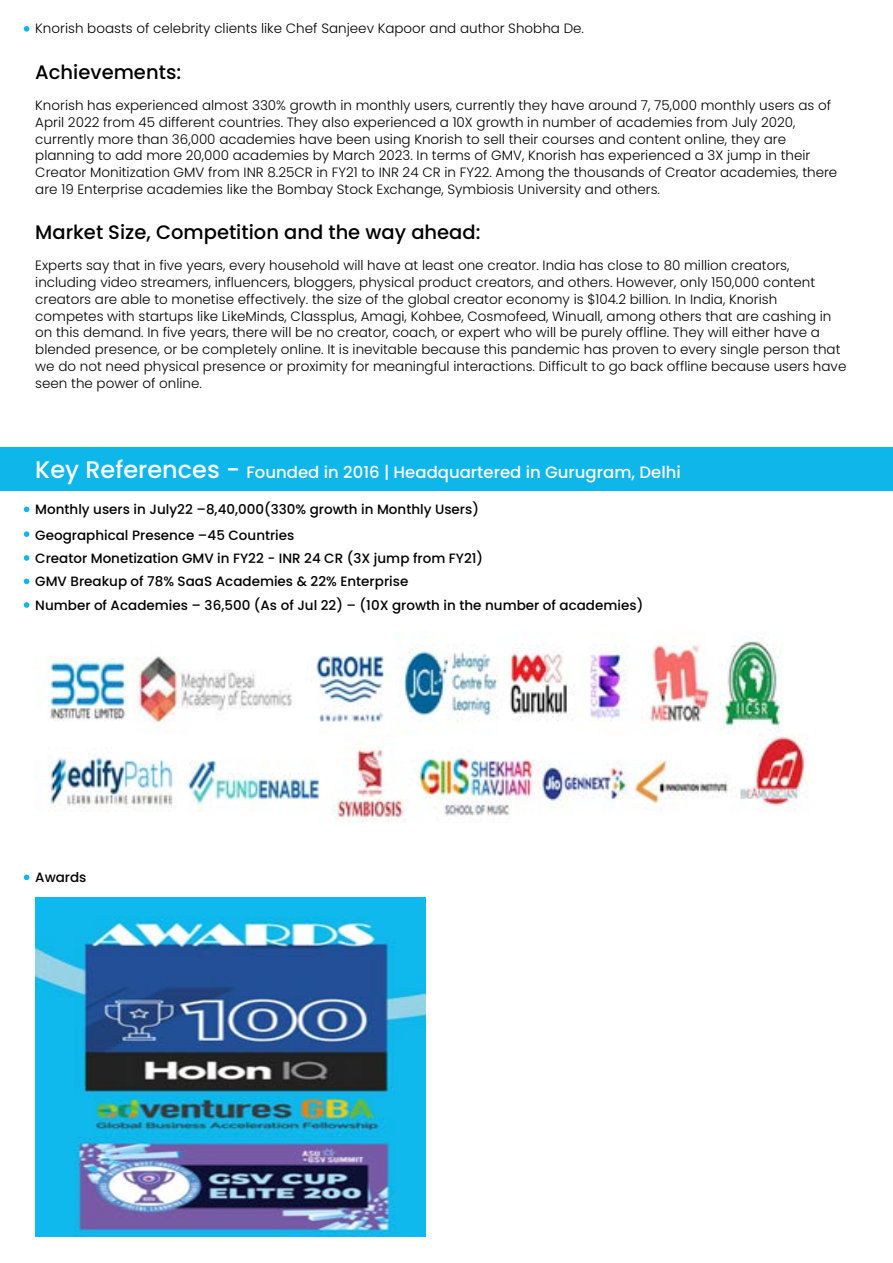
<style>
.page{position:relative;width:893px;height:1263px;background:#fff}
.page>*{position:absolute;margin:0;border:0;box-sizing:border-box;transform-origin:0 0}
.t1{font:500 19.5px "Poppins";color:#000}
.t2{font:500 16.5px "Poppins";color:#fff}
.t3{font:300 13.5px/16.8px "Poppins";color:#000}
.t4{font:500 13.5px/25.5px "Poppins";color:#000}
.s1{font-size:24px}
</style>
<div class="page">
<div style="left:0;top:448px;width:893px;height:43px;background:#0fb6ea"></div>
<svg style="left:24px;top:507px;width:5px;height:5px"></svg>
<svg style="left:24px;top:26px;width:5px;height:6px"></svg>
<svg style="left:24px;top:531px;width:5px;height:6px"></svg>
<svg style="left:24px;top:555px;width:5px;height:6px"></svg>
<svg style="left:24px;top:579px;width:5px;height:5px"></svg>
<svg style="left:24px;top:602px;width:5px;height:6px"></svg>
<svg style="left:24px;top:874px;width:5px;height:6px"></svg>
<img style="left:35px;top:640px;width:773px;height:183px">
<img style="left:35px;top:897px;width:390px;height:339px">
<p class="t3" style="left:35px;top:20px;width:550px">Knorish boasts of celebrity clients like Chef Sanjeev Kapoor and author Shobha De.</p>
<h1 class="t1" style="left:35px;top:61px;width:147px">Achievements:</h1>
<p class="t3" style="left:35px;top:97px;width:803px">Knorish has experienced almost 330% growth in monthly users, currently they have around 7, 75,000 monthly users as of April 2022 from 45 different countries. They also experienced a 10X growth in number of academies from July 2020, currently more than 36,000 academies have been using Knorish to sell their courses and content online, they are planning to add more 20,000 academies by March 2023. In terms of GMV, Knorish has experienced a 3X jump in their Creator Monitization GMV from INR 8.25CR in FY21 to INR 24 CR in FY22. Among the thousands of Creator academies, there are 19 Enterprise academies like the Bombay Stock Exchange, Symbiosis University and others.</p>
<h1 class="t1" style="left:35px;top:221px;width:447px">Market Size, Competition and the way ahead:</h1>
<p class="t3" style="left:35px;top:257px;width:813px">Experts say that in five years, every household will have at least one creator. India has close to 80 million creators, including video streamers, influencers, bloggers, physical product creators, and others. However, only 150,000 content creators are able to monetise effectively. the size of the global creator economy is $104.2 billion. In India, Knorish competes with startups like LikeMinds, Classplus, Amagi, Kohbee, Cosmofeed, Winuall, among others that are cashing in on this demand. In five years, there will be no creator, coach, or expert who will be purely offline. They will either have a blended presence, or be completely online. It is inevitable because this pandemic has proven to every single person that we do not need physical presence or proximity for meaningful interactions. Difficult to go back offline because users have seen the power of online.</p>
<p class="t2" style="left:35px;top:463px;width:647px"><span class="s1">Key References -</span> Founded in 2016 | Headquartered in Gurugram, Delhi</p>
<p class="t4" style="left:35px;top:497px;width:445px">Monthly users in July22 –8,40,000(330% growth in Monthly Users)<br>Geographical Presence –45 Countries</p>
<p class="t4" style="left:35px;top:570px;width:609px;line-height:23.2px">GMV Breakup of 78% SaaS Academies &amp; 22% Enterprise<br>Number of Academies – 36,500 (As of Jul 22) – (10X growth in the number of academies)</p>
<p class="t4" style="left:35px;top:546px;width:449px">Creator Monetization GMV in FY22 - INR 24 CR (3X jump from FY21)</p>
<p class="t4" style="left:35px;top:864px;width:53px">Awards</p>
</div>
